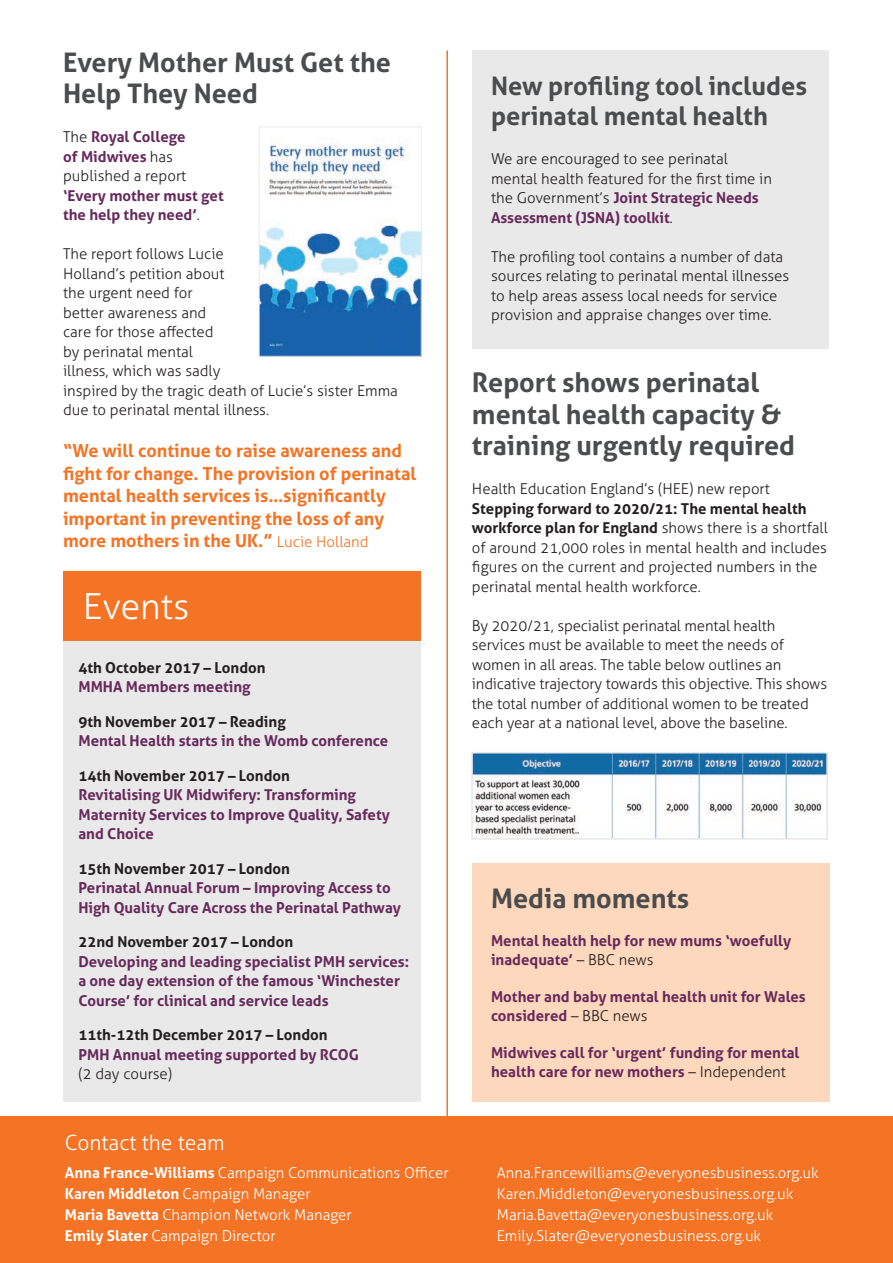
<style>
.page{position:relative;width:893px;height:1263px;background:#fff}
.page>*{position:absolute;margin:0;border:0;box-sizing:border-box;transform-origin:0 0}
.t1{font:300 36px "Aller";color:#fff}
.t2{font:700 27px/31.5px "Aller";color:#4b4c4d}
.t3{font:700 25.5px/30px "Aller";color:#4b4c4d}
.t4{font:300 21px "Aller";color:#fff}
.t5{font:700 18px/22.5px "Aller";color:#f47325}
.t6{font:300 15px/19.5px "Aller";color:#231f20}
.t7{font:700 15px/19.5px "Aller";color:#67295c}
.t8{font:300 15px "Aller";color:#fff}
.t9{font:700 15px "Aller";color:#231f20}
.s1{font-weight:700;color:#67295c}
.s2{font-weight:300;color:#231f20}
.s3{font-weight:300;font-size:15px}
.s4{font-weight:700}
</style>
<div class="page">
<div style="left:472px;top:50px;width:357px;height:299px;background:#e9e9e9"></div>
<div style="left:472px;top:863px;width:357px;height:238px;background:#fdd8bc"></div>
<div style="left:0;top:1117px;width:893px;height:146px;background:#f47325"></div>
<div style="left:64px;top:571px;width:357px;height:530px;background:#e9e9e9"></div>
<div style="left:64px;top:571px;width:357px;height:69px;background:#f47325"></div>
<img style="left:474px;top:755px;width:351px;height:82px">
<div style="left:471px;top:752px;width:357px;height:88px;border:2px solid #e9e9e9"></div>
<img style="left:261px;top:139px;width:159px;height:216px">
<div style="left:259px;top:126px;width:163px;height:231px;border:1px solid #e9e9e9"></div>
<hr style="left:446px;top:50px;width:2px;height:1085px;background:#f47325">
<h2 class="t2" style="left:63px;top:46px;width:329px">Every Mother Must Get the<br>Help They Need</h2>
<p class="t6" style="left:63px;top:127px;width:125px">The <span class="s1">Royal College of Midwives</span> has published a report</p>
<p class="t7" style="left:63px;top:186px;width:162px">‘Every mother must get the help they need’<span class="s2">.</span></p>
<p class="t6" style="left:63px;top:244px;width:336px">The report follows Lucie<br>Holland’s petition about<br>the urgent need for<br>better awareness and<br>care for those affected<br>by perinatal mental<br>illness, which was sadly<br>inspired by the tragic death of Lucie’s sister Emma due to perinatal mental illness.</p>
<p class="t5" style="left:63px;top:440px;width:355px">“We will continue to raise awareness and fight for change. The provision of perinatal mental health services is…significantly important in preventing the loss of any more mothers in the UK.” <span class="s3">Lucie Holland</span></p>
<h1 class="t1" style="left:83px;top:585px;width:108px">Events</h1>
<p class="t9" style="left:78px;top:658px;width:189px">4th October 2017 – London</p>
<p class="t7" style="left:78px;top:677px;width:174px">MMHA Members meeting</p>
<p class="t9" style="left:78px;top:712px;width:209px">9th November 2017 – Reading</p>
<p class="t7" style="left:78px;top:731px;width:311px">Mental Health starts in the Womb conference</p>
<p class="t9" style="left:78px;top:766px;width:213px">14th November 2017 – London</p>
<p class="t7" style="left:78px;top:785px;width:313px">Revitalising UK Midwifery: Transforming<br>Maternity Services to Improve Quality, Safety and Choice</p>
<p class="t9" style="left:78px;top:859px;width:213px">15th November 2017 – London</p>
<p class="t7" style="left:78px;top:878px;width:324px">Perinatal Annual Forum – Improving Access to<br>High Quality Care Across the Perinatal Pathway</p>
<p class="t9" style="left:78px;top:933px;width:216px">22nd November 2017 – London</p>
<p class="t7" style="left:78px;top:952px;width:332px">Developing and leading specialist PMH services: a one day extension of the famous ‘Winchester<br>Course’ for clinical and service leads</p>
<p class="t9" style="left:78px;top:1026px;width:251px">11th-12th December 2017 – London</p>
<p class="t7" style="left:78px;top:1045px;width:282px">PMH Annual meeting supported by RCOG</p>
<p class="t6" style="left:78px;top:1064px;width:95px">(2 day course)</p>
<h3 class="t3" style="left:491px;top:71px;width:318px">New profiling tool includes perinatal mental health</h3>
<p class="t6" style="left:491px;top:149px;width:282px">We are encouraged to see perinatal mental health featured for the first time in the Government’s <span class="s1">Joint Strategic Needs Assessment (JSNA) toolkit</span>.</p>
<p class="t6" style="left:491px;top:247px;width:300px">The profiling tool contains a number of data sources relating to perinatal mental illnesses to help areas assess local needs for service provision and appraise changes over time.</p>
<h2 class="t2" style="left:472px;top:367px;width:325px">Report shows perinatal mental health capacity &amp; training urgently required</h2>
<p class="t6" style="left:472px;top:479px;width:299px">Health Education England’s (HEE) new report</p>
<p class="t6" style="left:472px;top:499px;width:357px"><span class="s4">Stepping forward to 2020/21: The mental health workforce plan for England</span> shows there is a shortfall of around 21,000 roles in mental health and includes figures on the current and projected numbers in the perinatal mental health workforce.</p>
<p class="t6" style="left:472px;top:616px;width:357px">By 2020/21, specialist perinatal mental health services must be available to meet the needs of women in all areas. The table below outlines an indicative trajectory towards this objective. This shows the total number of additional women to be treated each year at a national level, above the baseline.</p>
<h2 class="t2" style="left:491px;top:883px;width:200px">Media moments</h2>
<p class="t7" style="left:491px;top:930px;width:302px">Mental health help for new mums ‘woefully inadequate’ <span class="s2">– BBC news</span></p>
<p class="t7" style="left:491px;top:986px;width:316px">Mother and baby mental health unit for Wales considered <span class="s2">– BBC news</span></p>
<p class="t7" style="left:491px;top:1042px;width:310px">Midwives call for ‘urgent’ funding for mental health care for new mothers <span class="s2">– Independent</span></p>
<h3 class="t4" style="left:65px;top:1130px;width:162px">Contact the team</h3>
<p class="t8" style="left:65px;top:1163px;width:385px"><span class="s4">Anna France-Williams</span> Campaign Communications Officer</p>
<p class="t8" style="left:497px;top:1163px;width:323px">Anna.Francewilliams@everyonesbusiness.org.uk</p>
<p class="t8" style="left:65px;top:1184px;width:247px"><span class="s4">Karen Middleton</span> Campaign Manager</p>
<p class="t8" style="left:497px;top:1184px;width:298px">Karen.Middleton@everyonesbusiness.org.uk</p>
<p class="t8" style="left:65px;top:1205px;width:288px"><span class="s4">Maria Bavetta</span> Champion Network Manager</p>
<p class="t8" style="left:497px;top:1205px;width:278px">Maria.Bavetta@everyonesbusiness.org.uk</p>
<p class="t8" style="left:65px;top:1226px;width:212px"><span class="s4">Emily Slater</span> Campaign Director</p>
<p class="t8" style="left:497px;top:1226px;width:266px">Emily.Slater@everyonesbusiness.org.uk</p>
</div>
